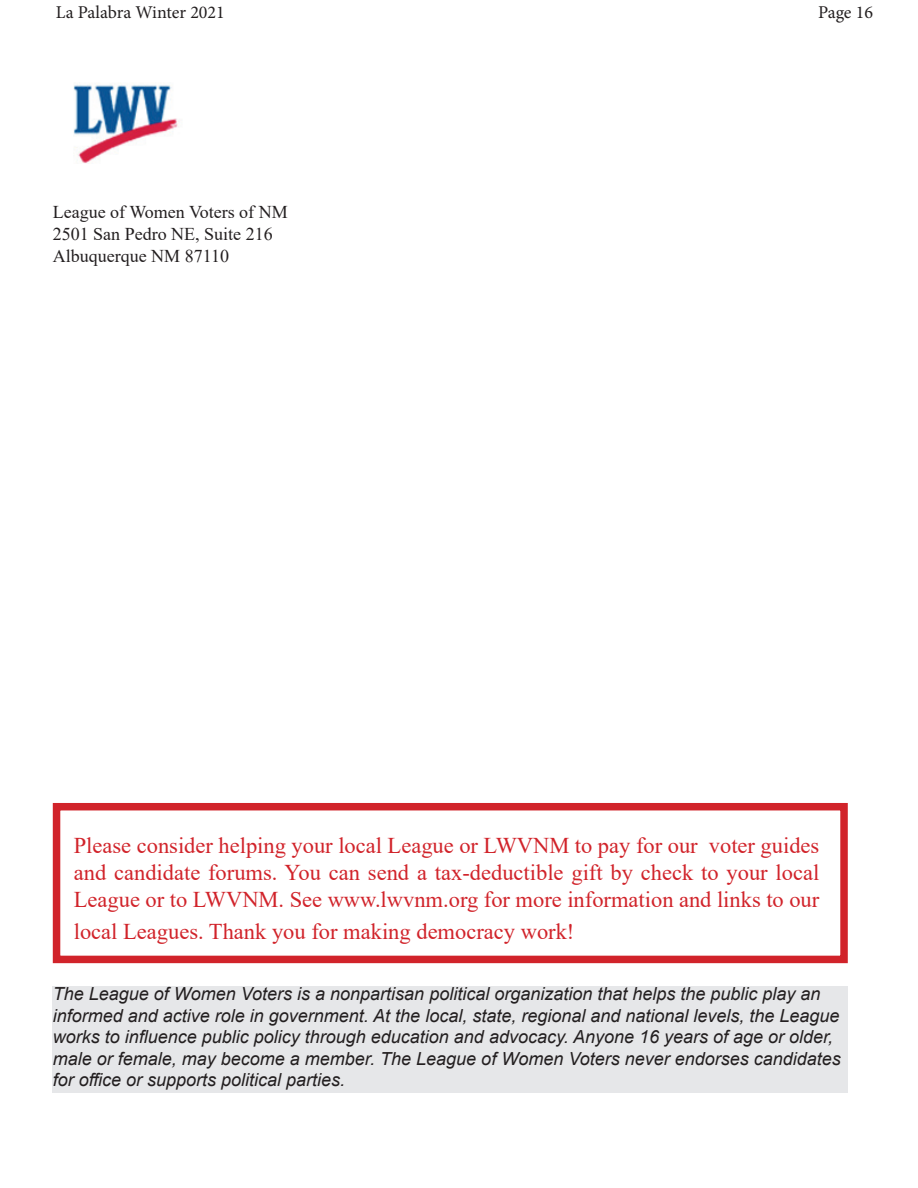
<style>
.page{position:relative;width:918px;height:1188px;background:#fff}
.page>*{position:absolute;margin:0;border:0;box-sizing:border-box;transform-origin:0 0}
.t1{font:22.5px/27px "Times New Roman";color:#d1232a;text-align:justify}
.t2{font:italic 18px/21.6px "Arial";color:#231f20}
.t3{font:18px/21.6px "Times New Roman";color:#231f20}
.t4{font:18px "Minion Pro";color:#231f20}
</style>
<div class="page">
<div style="left:53px;top:803px;width:795px;height:160px;border:8px solid #d1232a"></div>
<div style="left:53px;top:987px;width:795px;height:106px;background:#e6e7e9"></div>
<img style="left:73px;top:83px;width:106px;height:81px">
<p class="t4" style="left:56px;top:1px;width:171px">La Palabra Winter 2021</p>
<p class="t4" style="left:818px;top:1px;width:56px">Page 16</p>
<p class="t3" style="left:53px;top:201px;width:237px">League of Women Voters of NM<br>2501 San Pedro NE, Suite 216<br>Albuquerque NM 87110</p>
<p class="t1" style="left:74px;top:831px;width:747px">Please consider helping your local League or LWVNM to pay for our voter guides and candidate forums. You can send a tax-deductible gift by check to your local League or to LWVNM. See www.lwvnm.org for more information and links to our</p>
<p class="t1" style="left:74px;top:918px;width:502px">local Leagues. Thank you for making democracy work!</p>
<p class="t2" style="left:53px;top:983px;width:790px">The League of Women Voters is a nonpartisan political organization that helps the public play an informed and active role in government. At the local, state, regional and national levels, the League works to influence public policy through education and advocacy. Anyone 16 years of age or older, male or female, may become a member. The League of Women Voters never endorses candidates for office or supports political parties.</p>
</div>
